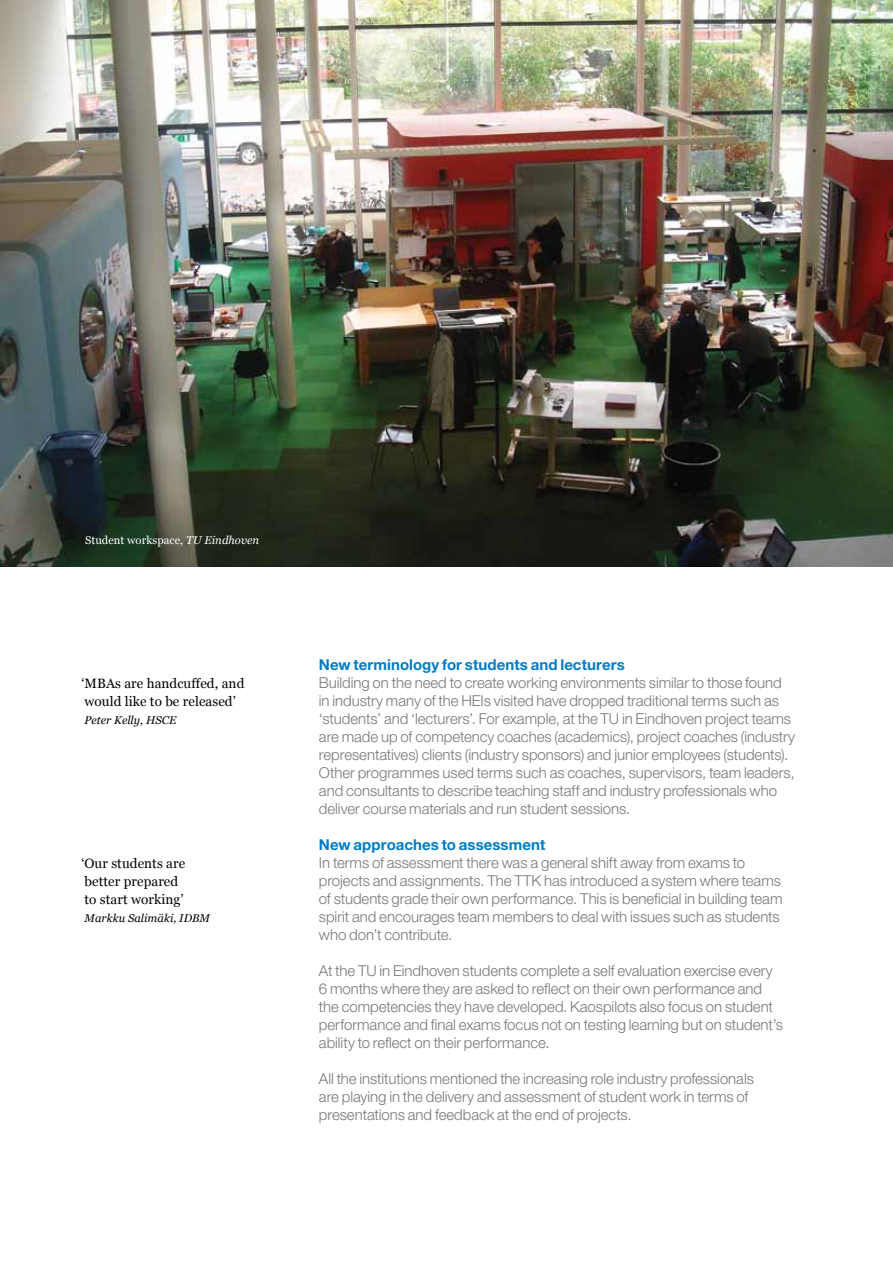
<style>
.page{position:relative;width:893px;height:1263px;background:#fff}
.page>*{position:absolute;margin:0;border:0;box-sizing:border-box;transform-origin:0 0}
.Body_copy{font:300 15px/18px "Helvetica Neue LT Pro";letter-spacing:-.005em;color:#77787b}
.Body_copy-2{font:700 15px "Helvetica Neue LT Pro";letter-spacing:.005em;color:#007cc3}
.Small_quotes{font:13.5px/18px "Georgia";letter-spacing:.005em;color:#000}
.Small_quotes-2{font:italic 11.25px "Georgia";letter-spacing:.005em;color:#000}
.Photo_captioning{font:11.25px "Georgia";letter-spacing:.005em;color:#fff}
.s1{font-style:italic}
</style>
<div class="page">
<img style="left:0;top:0;width:893px;height:566px">
<p class="Photo_captioning" style="left:85px;top:533px;width:176px">Student workspace, <span class="s1">TU Eindhoven</span></p>
<p class="Small_quotes" style="left:81px;top:674px;width:165px">‘MBAs are handcuffed, and would like to be released’</p>
<p class="Small_quotes-2" style="left:85px;top:713px;width:93px">Peter Kelly, HSCE</p>
<p class="Small_quotes" style="left:81px;top:854px;width:105px">‘Our students are better prepared to start working’</p>
<p class="Small_quotes-2" style="left:85px;top:911px;width:127px">Markku Salimäki, IDBM</p>
<p class="Body_copy-2" style="left:319px;top:655px;width:307px">New terminology for students and lecturers</p>
<p class="Body_copy" style="left:319px;top:673px;width:478px">Building on the need to create working environments similar to those found in industry many of the HEIs visited have dropped traditional terms such as ‘students’ and ‘lecturers’. For example, at the TU in Eindhoven project teams are made up of competency coaches (academics), project coaches (industry representatives) clients (industry sponsors) and junior employees (students).<br>Other programmes used terms such as coaches, supervisors, team leaders, and consultants to describe teaching staff and industry professionals who deliver course materials and run student sessions.</p>
<p class="Body_copy-2" style="left:319px;top:835px;width:228px">New approaches to assessment</p>
<p class="Body_copy" style="left:319px;top:853px;width:465px">In terms of assessment there was a general shift away from exams to projects and assignments. The TTK has introduced a system where teams of students grade their own performance. This is beneficial in building team spirit and encourages team members to deal with issues such as students who don’t contribute.</p>
<p class="Body_copy" style="left:319px;top:961px;width:466px">At the TU in Eindhoven students complete a self evaluation exercise every 6 months where they are asked to reflect on their own performance and the competencies they have developed. Kaospilots also focus on student performance and final exams focus not on testing learning but on student’s ability to reflect on their performance.</p>
<p class="Body_copy" style="left:319px;top:1069px;width:437px">All the institutions mentioned the increasing role industry professionals are playing in the delivery and assessment of student work in terms of presentations and feedback at the end of projects.</p>
</div>
